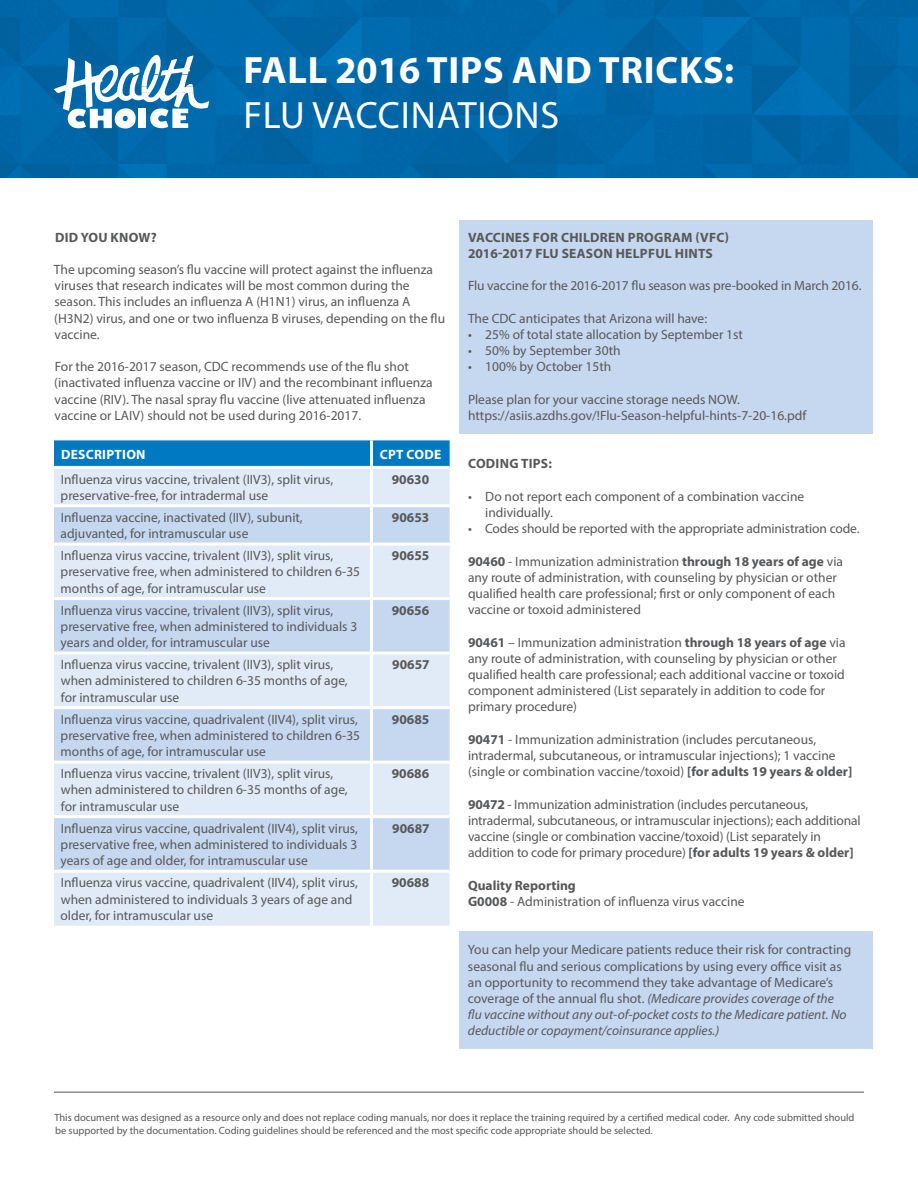
<style>
.page{position:relative;width:918px;height:1188px;background:#fff}
.page>*{position:absolute;margin:0;border:0;box-sizing:border-box;transform-origin:0 0}
.t1{font:700 38.25px/45.9px "Myriad Pro";letter-spacing:.02em;color:#fff}
.t2{font:13.5px/16.2px "Myriad Pro";color:#57585a}
.t3{font:700 13.5px "Myriad Pro";letter-spacing:.02em;color:#57585a}
.t4{font:700 13.5px "Myriad Pro";color:#57585a}
.t5{font:700 13.5px "Myriad Pro";letter-spacing:.02em;color:#fff}
.t6{font:10.5px/12.6px "Myriad Pro";color:#57585a}
.s1{font-weight:400}
.s2{font-weight:700}
.s3{font-style:italic}
</style>
<div class="page">
<img style="left:0;top:0;width:918px;height:177px">
<svg style="left:54px;top:55px;width:155px;height:73px"></svg>
<div style="left:139px;top:109px;width:7px;height:19px;background:#fff"></div>
<hr style="left:54px;top:1092px;width:810px;height:1px;background:#57585a">
<div style="left:459px;top:220px;width:414px;height:214px;background:#c6d8ef"></div>
<div style="left:459px;top:932px;width:414px;height:117px;background:#c6d8ef"></div>
<svg style="left:54px;top:440px;width:396px;height:26px;background:#057bc3"></svg>
<div style="left:54px;top:469px;width:396px;height:457px;background:#e1ebf7"></div>
<svg style="left:54px;top:507px;width:396px;height:363px;background:#d2e0f2"></svg>
<hr style="left:370px;top:440px;width:3px;height:26px;background:#fff">
<hr style="left:370px;top:469px;width:3px;height:35px;background:#fff">
<hr style="left:54px;top:504px;width:318px;height:3px;background:#fff">
<hr style="left:372px;top:504px;width:78px;height:3px;background:#fff">
<hr style="left:370px;top:507px;width:3px;height:36px;background:#fff">
<hr style="left:54px;top:543px;width:318px;height:3px;background:#fff">
<hr style="left:372px;top:543px;width:78px;height:3px;background:#fff">
<hr style="left:370px;top:546px;width:3px;height:51px;background:#fff">
<hr style="left:54px;top:597px;width:318px;height:3px;background:#fff">
<hr style="left:372px;top:597px;width:78px;height:3px;background:#fff">
<hr style="left:370px;top:600px;width:3px;height:52px;background:#fff">
<hr style="left:54px;top:652px;width:318px;height:3px;background:#fff">
<hr style="left:372px;top:652px;width:78px;height:3px;background:#fff">
<hr style="left:370px;top:655px;width:3px;height:51px;background:#fff">
<hr style="left:54px;top:706px;width:318px;height:3px;background:#fff">
<hr style="left:372px;top:706px;width:78px;height:3px;background:#fff">
<hr style="left:370px;top:709px;width:3px;height:52px;background:#fff">
<hr style="left:54px;top:761px;width:318px;height:3px;background:#fff">
<hr style="left:372px;top:761px;width:78px;height:3px;background:#fff">
<hr style="left:370px;top:764px;width:3px;height:51px;background:#fff">
<hr style="left:54px;top:815px;width:318px;height:3px;background:#fff">
<hr style="left:372px;top:815px;width:78px;height:3px;background:#fff">
<hr style="left:370px;top:818px;width:3px;height:52px;background:#fff">
<hr style="left:54px;top:870px;width:318px;height:3px;background:#fff">
<hr style="left:372px;top:870px;width:78px;height:3px;background:#fff">
<hr style="left:370px;top:873px;width:3px;height:53px;background:#fff">
<p class="t1" style="left:243px;top:46px;width:492px">FALL 2016 TIPS AND TRICKS:<br><span class="s1">FLU VACCINATIONS</span></p>
<p class="t3" style="left:55px;top:228px;width:103px">DID YOU KNOW?</p>
<p class="t2" style="left:54px;top:261px;width:393px">The upcoming season’s flu vaccine will protect against the influenza viruses that research indicates will be most common during the season. This includes an influenza A (H1N1) virus, an influenza A (H3N2) virus, and one or two influenza B viruses, depending on the flu vaccine.</p>
<p class="t2" style="left:54px;top:358px;width:380px">For the 2016-2017 season, CDC recommends use of the flu shot (inactivated influenza vaccine or IIV) and the recombinant influenza vaccine (RIV). The nasal spray flu vaccine (live attenuated influenza vaccine or LAIV) should not be used during 2016-2017.</p>
<p class="t5" style="left:61px;top:446px;width:86px">DESCRIPTION</p>
<p class="t5" style="left:380px;top:446px;width:63px">CPT CODE</p>
<p class="t2" style="left:61px;top:471px;width:274px">Influenza virus vaccine, trivalent (IIV3), split virus, preservative-free, for intradermal use</p>
<p class="t4" style="left:392px;top:470px;width:39px">90630</p>
<p class="t2" style="left:61px;top:509px;width:244px">Influenza vaccine, inactivated (IIV), subunit, adjuvanted, for intramuscular use</p>
<p class="t4" style="left:392px;top:508px;width:39px">90653</p>
<p class="t2" style="left:61px;top:547px;width:301px">Influenza virus vaccine, trivalent (IIV3), split virus, preservative free, when administered to children 6-35 months of age, for intramuscular use</p>
<p class="t4" style="left:392px;top:547px;width:39px">90655</p>
<p class="t2" style="left:61px;top:602px;width:298px">Influenza virus vaccine, trivalent (IIV3), split virus, preservative free, when administered to individuals 3 years and older, for intramuscular use</p>
<p class="t4" style="left:392px;top:601px;width:39px">90656</p>
<p class="t2" style="left:61px;top:656px;width:289px">Influenza virus vaccine, trivalent (IIV3), split virus, when administered to children 6-35 months of age, for intramuscular use</p>
<p class="t4" style="left:392px;top:656px;width:39px">90657</p>
<p class="t2" style="left:61px;top:711px;width:301px">Influenza virus vaccine, quadrivalent (IIV4), split virus, preservative free, when administered to children 6-35 months of age, for intramuscular use</p>
<p class="t4" style="left:392px;top:710px;width:39px">90685</p>
<p class="t2" style="left:61px;top:765px;width:289px">Influenza virus vaccine, trivalent (IIV3), split virus, when administered to children 6-35 months of age, for intramuscular use</p>
<p class="t4" style="left:392px;top:765px;width:39px">90686</p>
<p class="t2" style="left:61px;top:820px;width:299px;text-align:justify">Influenza virus vaccine, quadrivalent (IIV4), split virus, preservative free, when administered to individuals 3 years of age and older, for intramuscular use</p>
<p class="t4" style="left:392px;top:819px;width:39px">90687</p>
<p class="t2" style="left:60px;top:874px;width:299px">Influenza virus vaccine, quadrivalent (IIV4), split virus, when administered to individuals 3 years of age and older, for intramuscular use</p>
<p class="t4" style="left:392px;top:874px;width:39px">90688</p>
<p class="t3" style="left:468px;top:228px;width:262px">VACCINES FOR CHILDREN PROGRAM (VFC)</p>
<p class="t3" style="left:468px;top:244px;width:246px">2016-2017 FLU SEASON HELPFUL HINTS</p>
<p class="t2" style="left:468px;top:277px;width:395px">Flu vaccine for the 2016-2017 flu season was pre-booked in March 2016.</p>
<p class="t2" style="left:468px;top:310px;width:241px">The CDC anticipates that Arizona will have:</p>
<p class="t2" style="left:468px;top:326px;width:277px">• 25% of total state allocation by September 1st</p>
<p class="t2" style="left:468px;top:342px;width:154px">• 50% by September 30th</p>
<p class="t2" style="left:468px;top:358px;width:145px">• 100% by October 15th</p>
<p class="t2" style="left:468px;top:391px;width:273px">Please plan for your vaccine storage needs NOW.</p>
<p class="t2" style="left:468px;top:407px;width:340px">https://asiis.azdhs.gov/!Flu-Season-helpful-hints-7-20-16.pdf</p>
<p class="t3" style="left:468px;top:455px;width:85px">CODING TIPS:</p>
<p class="t2" style="left:485px;top:488px;width:320px;text-indent:-17px">• Do not report each component of a combination vaccine individually.</p>
<p class="t2" style="left:468px;top:520px;width:393px">• Codes should be reported with the appropriate administration code.</p>
<p class="t2" style="left:468px;top:553px;width:377px"><span class="s2">90460</span> - Immunization administration <span class="s2">through 18 years of age</span> via any route of administration, with counseling by physician or other qualified health care professional; first or only component of each vaccine or toxoid administered</p>
<p class="t2" style="left:468px;top:634px;width:379px"><span class="s2">90461</span> – Immunization administration <span class="s2">through 18 years of age</span> via any route of administration, with counseling by physician or other qualified health care professional; each additional vaccine or toxoid component administered (List separately in addition to code for primary procedure)</p>
<p class="t2" style="left:468px;top:731px;width:386px"><span class="s2">90471</span> - Immunization administration (includes percutaneous, intradermal, subcutaneous, or intramuscular injections); 1 vaccine (single or combination vaccine/toxoid) <span class="s2">[for adults 19 years &amp; older]</span></p>
<p class="t2" style="left:468px;top:796px;width:394px"><span class="s2">90472</span> - Immunization administration (includes percutaneous, intradermal, subcutaneous, or intramuscular injections); each additional vaccine (single or combination vaccine/toxoid) (List separately in addition to code for primary procedure) <span class="s2">[for adults 19 years &amp; older]</span></p>
<p class="t4" style="left:468px;top:876px;width:109px">Quality Reporting</p>
<p class="t2" style="left:468px;top:893px;width:278px"><span class="s2">G0008</span> - Administration of influenza virus vaccine</p>
<p class="t2" style="left:468px;top:942px;width:385px">You can help your Medicare patients reduce their risk for contracting seasonal flu and serious complications by using every office visit as an opportunity to recommend they take advantage of Medicare’s coverage of the annual flu shot. <span class="s3">(Medicare provides coverage of the<br>flu vaccine without any out-of-pocket costs to the Medicare patient. No deductible or copayment/coinsurance applies.)</span></p>
<p class="t6" style="left:54px;top:1111px;width:802px">This document was designed as a resource only and does not replace coding manuals, nor does it replace the training required by a certified medical coder. Any code submitted should be supported by the documentation. Coding guidelines should be referenced and the most specific code appropriate should be selected.</p>
</div>
